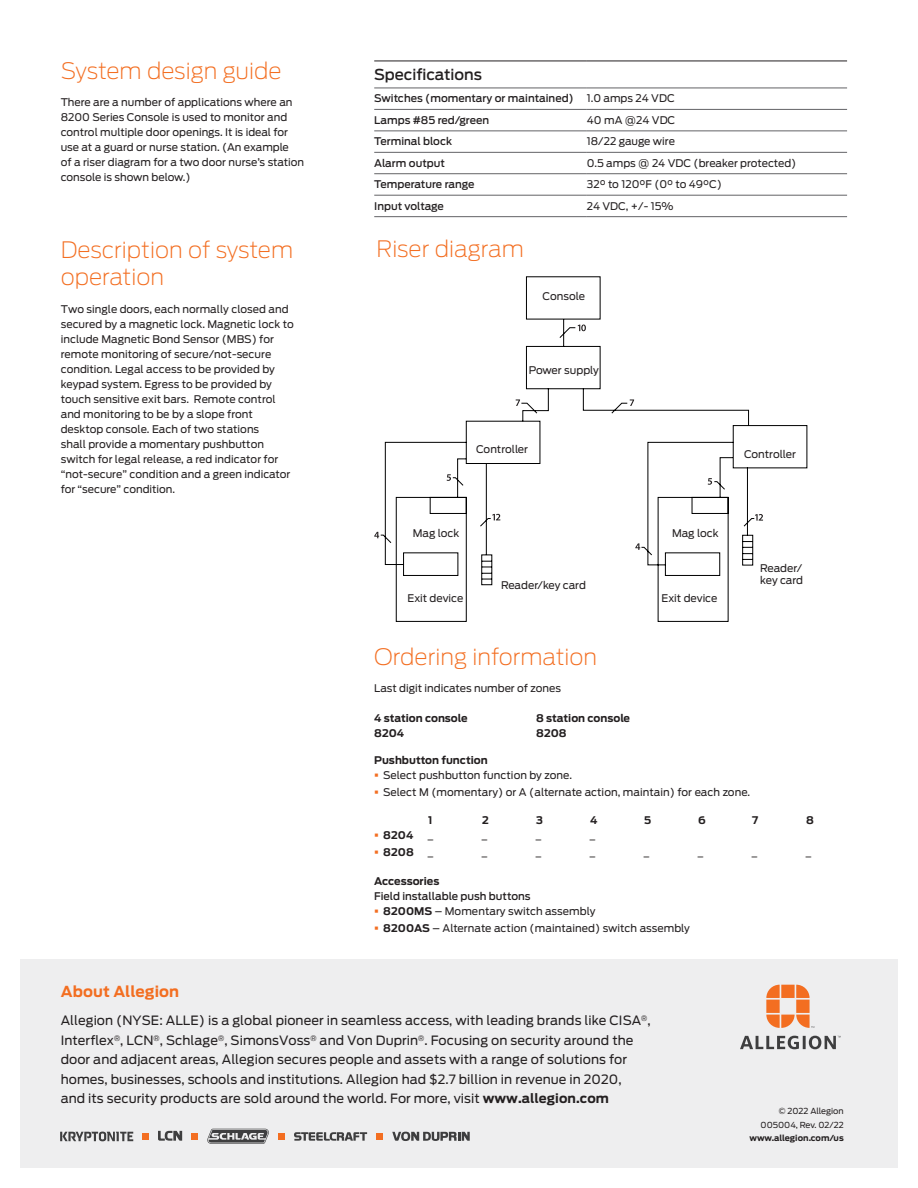
<style>
.page{position:relative;width:918px;height:1188px;background:#fff}
.page>*{position:absolute;margin:0;border:0;box-sizing:border-box;transform-origin:0 0}
.Section_subhead_15_1{font:200 22.5px/27px "Antenna";color:#f36e21}
.Chart_Subhead_10_12{font:500 15px "Antenna";color:#231f20}
.t1{font:700 15px "Antenna";letter-spacing:.01em;color:#f36e21}
.t2{font:12.75px/19.5px "Antenna";letter-spacing:.005em;color:#231f20}
.Body_text_7_10pt{font:10.5px/15px "Antenna";color:#231f20}
.Chart_text_7_10pt{font:10.5px/12px "Antenna";color:#231f20}
.Chart_Subhead_7_10pt{font:500 10.5px "Antenna";color:#231f20}
.Chart_Subhead_7_10pt-2{font:700 10.5px "Antenna";color:#231f20}
.Chart_text_7_10pt-2{font:700 10.5px "Antenna";color:#231f20}
.Back_cover_informati{font:8.25px "Antenna";color:#231f20}
.Back_cover_informati-2{font:700 8.25px "Antenna";color:#231f20}
.s1{color:#f36e21}
.s2{font-weight:700}
</style>
<div class="page">
<div style="left:20px;top:959px;width:878px;height:209px;background:#eeeeef"></div>
<svg style="left:158px;top:1131px;width:24px;height:10px"></svg>
<div style="left:142px;top:1133px;width:7px;height:6px;background:#f36e21"></div>
<svg style="left:192px;top:1133px;width:6px;height:6px"></svg>
<svg style="left:392px;top:1132px;width:78px;height:9px"></svg>
<svg style="left:207px;top:1129px;width:62px;height:15px"></svg>
<svg style="left:294px;top:1132px;width:73px;height:9px"></svg>
<div style="left:278px;top:1133px;width:7px;height:6px;background:#f36e21"></div>
<svg style="left:377px;top:1133px;width:6px;height:6px"></svg>
<svg style="left:60px;top:1132px;width:73px;height:9px"></svg>
<svg style="left:766px;top:985px;width:48px;height:43px"></svg>
<svg style="left:740px;top:1036px;width:101px;height:13px"></svg>
<hr style="left:374px;top:61px;width:213px;height:1px;background:#231f20">
<hr style="left:587px;top:61px;width:260px;height:1px;background:#231f20">
<hr style="left:374px;top:88px;width:213px;height:1px;background:#636366">
<hr style="left:587px;top:88px;width:260px;height:1px;background:#636366">
<hr style="left:374px;top:109px;width:213px;height:1px;background:#636366">
<hr style="left:587px;top:109px;width:260px;height:1px;background:#636366">
<hr style="left:374px;top:131px;width:213px;height:1px;background:#636366">
<hr style="left:587px;top:131px;width:260px;height:1px;background:#636366">
<hr style="left:374px;top:152px;width:213px;height:1px;background:#636366">
<hr style="left:587px;top:152px;width:260px;height:1px;background:#636366">
<hr style="left:374px;top:173px;width:213px;height:1px;background:#636366">
<hr style="left:587px;top:173px;width:260px;height:1px;background:#636366">
<hr style="left:374px;top:195px;width:213px;height:1px;background:#636366">
<hr style="left:587px;top:195px;width:260px;height:1px;background:#636366">
<hr style="left:374px;top:216px;width:213px;height:1px;background:#636366">
<hr style="left:587px;top:216px;width:260px;height:1px;background:#636366">
<svg style="left:374px;top:532px;width:5px;height:6px"></svg>
<svg style="left:380px;top:277px;width:427px;height:345px"></svg>
<p class="Section_subhead_15_1" style="left:61px;top:56px;width:222px">System design guide</p>
<p class="Body_text_7_10pt" style="left:61px;top:95px;width:245px">There are a number of applications where an 8200 Series Console is used to monitor and control multiple door openings. It is ideal for use at a guard or nurse station. (An example<br>of a riser diagram for a two door nurse’s station console is shown below.)</p>
<p class="Section_subhead_15_1" style="left:61px;top:236px;width:234px">Description of system operation</p>
<p class="Body_text_7_10pt" style="left:61px;top:301px;width:235px">Two single doors, each normally closed and secured by a magnetic lock. Magnetic lock to include Magnetic Bond Sensor (MBS) for remote monitoring of secure/not-secure condition. Legal access to be provided by keypad system. Egress to be provided by touch sensitive exit bars. Remote control and monitoring to be by a slope front desktop console. Each of two stations<br>shall provide a momentary pushbutton switch for legal release, a red indicator for “not-secure” condition and a green indicator for “secure” condition.</p>
<p class="Chart_Subhead_10_12" style="left:374px;top:65px;width:109px">Specifications</p>
<p class="Chart_Subhead_7_10pt" style="left:374px;top:91px;width:201px">Switches (momentary or maintained)</p>
<p class="Chart_text_7_10pt" style="left:587px;top:92px;width:89px">1.0 amps 24 VDC</p>
<p class="Chart_Subhead_7_10pt" style="left:374px;top:113px;width:117px">Lamps #85 red/green</p>
<p class="Chart_text_7_10pt" style="left:587px;top:114px;width:90px">40 mA @24 VDC</p>
<p class="Chart_Subhead_7_10pt" style="left:374px;top:134px;width:79px">Terminal block</p>
<p class="Chart_text_7_10pt" style="left:587px;top:135px;width:90px">18/22 gauge wire</p>
<p class="Chart_Subhead_7_10pt" style="left:374px;top:156px;width:72px">Alarm output</p>
<p class="Chart_text_7_10pt" style="left:587px;top:157px;width:211px">0.5 amps @ 24 VDC (breaker protected)</p>
<p class="Chart_Subhead_7_10pt" style="left:374px;top:177px;width:102px">Temperature range</p>
<p class="Chart_text_7_10pt" style="left:587px;top:178px;width:136px">32° to 120°F (0° to 49°C)</p>
<p class="Chart_Subhead_7_10pt" style="left:374px;top:199px;width:71px">Input voltage</p>
<p class="Chart_text_7_10pt" style="left:587px;top:200px;width:88px">24 VDC, +/- 15%</p>
<p class="Section_subhead_15_1" style="left:377px;top:235px;width:149px">Riser diagram</p>
<p class="Chart_text_7_10pt" style="left:543px;top:290px;width:44px">Console</p>
<p class="Chart_text_7_10pt" style="left:529px;top:364px;width:72px">Power supply</p>
<p class="Chart_text_7_10pt" style="left:476px;top:443px;width:53px">Controller</p>
<p class="Chart_text_7_10pt" style="left:744px;top:448px;width:53px">Controller</p>
<p class="Chart_text_7_10pt" style="left:413px;top:527px;width:48px">Mag lock</p>
<p class="Chart_text_7_10pt" style="left:672px;top:527px;width:48px">Mag lock</p>
<p class="Chart_text_7_10pt" style="left:501px;top:579px;width:86px">Reader/key card</p>
<p class="Chart_text_7_10pt" style="left:408px;top:592px;width:57px">Exit device</p>
<p class="Chart_text_7_10pt" style="left:662px;top:592px;width:57px">Exit device</p>
<p class="Chart_text_7_10pt" style="left:760px;top:562px;width:44px">Reader/ key card</p>
<p class="Section_subhead_15_1" style="left:374px;top:643px;width:224px">Ordering information</p>
<p class="Chart_text_7_10pt" style="left:374px;top:682px;width:188px">Last digit indicates number of zones</p>
<p class="Chart_Subhead_7_10pt-2" style="left:374px;top:711px;width:95px">4 station console</p>
<p class="Chart_Subhead_7_10pt-2" style="left:536px;top:711px;width:95px">8 station console</p>
<p class="Chart_Subhead_7_10pt-2" style="left:374px;top:726px;width:31px">8204</p>
<p class="Chart_Subhead_7_10pt-2" style="left:536px;top:726px;width:32px">8208</p>
<p class="Chart_Subhead_7_10pt-2" style="left:374px;top:753px;width:115px">Pushbutton function</p>
<p class="Body_text_7_10pt" style="left:374px;top:768px;width:199px"><span class="s1">▪</span> Select pushbutton function by zone.</p>
<p class="Body_text_7_10pt" style="left:374px;top:785px;width:378px"><span class="s1">▪</span> Select M (momentary) or A (alternate action, maintain) for each zone.</p>
<p class="Chart_text_7_10pt-2" style="left:428px;top:813px;width:6px">1</p>
<p class="Chart_text_7_10pt-2" style="left:482px;top:813px;width:8px">2</p>
<p class="Chart_text_7_10pt-2" style="left:536px;top:813px;width:8px">3</p>
<p class="Chart_text_7_10pt-2" style="left:590px;top:813px;width:9px">4</p>
<p class="Chart_text_7_10pt-2" style="left:644px;top:813px;width:9px">5</p>
<p class="Chart_text_7_10pt-2" style="left:698px;top:813px;width:9px">6</p>
<p class="Chart_text_7_10pt-2" style="left:752px;top:813px;width:8px">7</p>
<p class="Chart_text_7_10pt-2" style="left:806px;top:813px;width:9px">8</p>
<p class="Chart_Subhead_7_10pt-2" style="left:374px;top:828px;width:41px"><span class="s1">▪</span> 8204</p>
<p class="Body_text_7_10pt" style="left:428px;top:827px;width:6px">_</p>
<p class="Body_text_7_10pt" style="left:482px;top:827px;width:6px">_</p>
<p class="Body_text_7_10pt" style="left:536px;top:827px;width:6px">_</p>
<p class="Body_text_7_10pt" style="left:590px;top:827px;width:6px">_</p>
<p class="Chart_Subhead_7_10pt-2" style="left:374px;top:845px;width:41px"><span class="s1">▪</span> 8208</p>
<p class="Body_text_7_10pt" style="left:428px;top:844px;width:6px">_</p>
<p class="Body_text_7_10pt" style="left:482px;top:844px;width:6px">_</p>
<p class="Body_text_7_10pt" style="left:536px;top:844px;width:6px">_</p>
<p class="Body_text_7_10pt" style="left:590px;top:844px;width:6px">_</p>
<p class="Body_text_7_10pt" style="left:644px;top:844px;width:6px">_</p>
<p class="Body_text_7_10pt" style="left:698px;top:844px;width:6px">_</p>
<p class="Body_text_7_10pt" style="left:752px;top:844px;width:6px">_</p>
<p class="Body_text_7_10pt" style="left:806px;top:844px;width:6px">_</p>
<p class="Chart_Subhead_7_10pt-2" style="left:374px;top:874px;width:67px">Accessories</p>
<p class="Chart_Subhead_7_10pt" style="left:374px;top:889px;width:158px">Field installable push buttons</p>
<p class="Body_text_7_10pt" style="left:374px;top:904px;width:223px"><span class="s1">▪</span> <span class="s2">8200MS</span> – Momentary switch assembly</p>
<p class="Body_text_7_10pt" style="left:374px;top:921px;width:317px"><span class="s1">▪</span> <span class="s2">8200AS</span> – Alternate action (maintained) switch assembly</p>
<h2 class="t1" style="left:61px;top:981px;width:120px">About Allegion</h2>
<p class="t2" style="left:61px;top:1011px;width:591px">Allegion (NYSE: ALLE) is a global pioneer in seamless access, with leading brands like CISA<sup>®</sup>, Interflex<sup>®</sup>, LCN<sup>®</sup>, Schlage<sup>®</sup>, SimonsVoss<sup>®</sup> and Von Duprin<sup>®</sup>. Focusing on security around the door and adjacent areas, Allegion secures people and assets with a range of solutions for homes, businesses, schools and institutions. Allegion had $2.7 billion in revenue in 2020,<br>and its security products are sold around the world. For more, visit <span class="s2">www.allegion.com</span></p>
<p class="Back_cover_informati" style="left:779px;top:1106px;width:67px">© 2022 Allegion</p>
<p class="Back_cover_informati" style="left:761px;top:1119px;width:85px">005004, Rev. 02/22</p>
<p class="Back_cover_informati-2" style="left:749px;top:1132px;width:96px">www.allegion.com/us</p>
</div>
